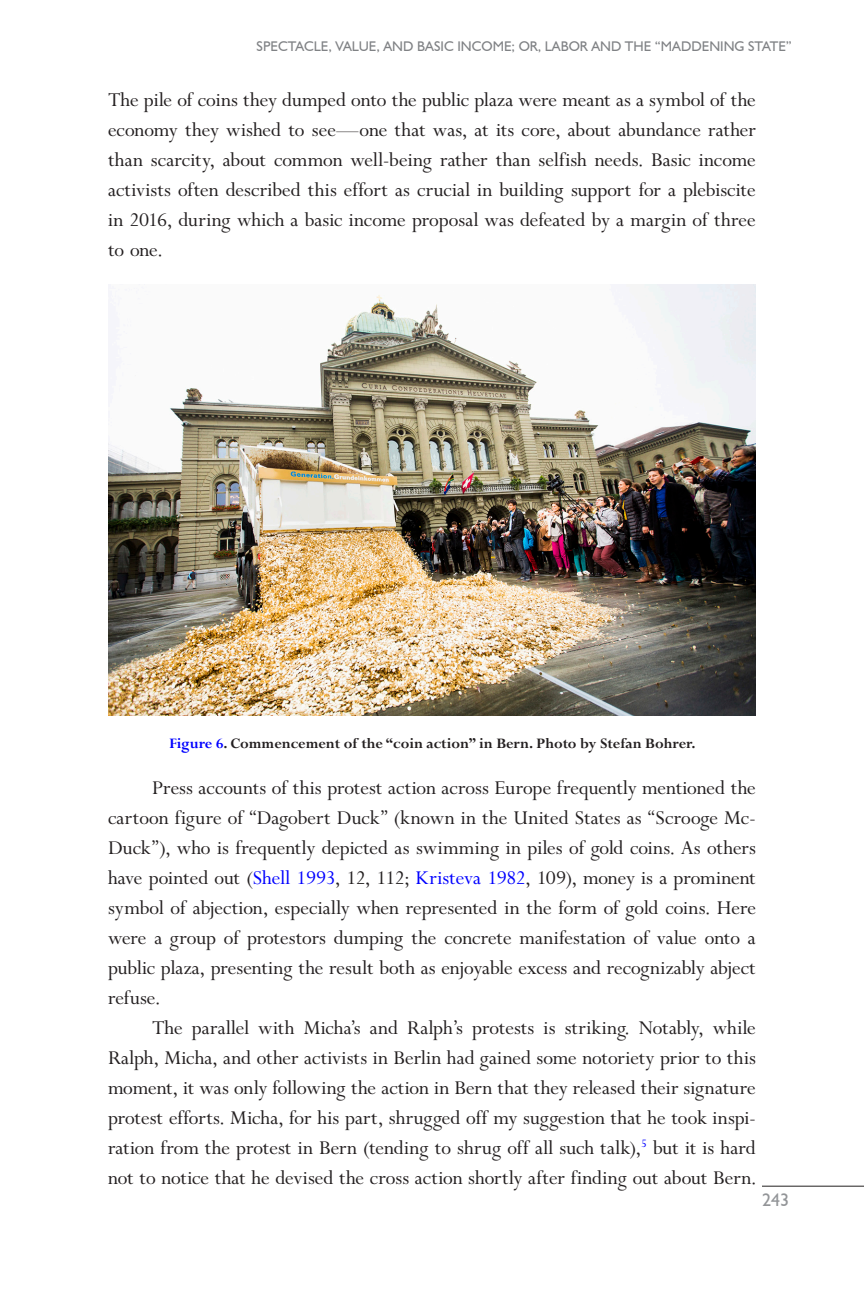
<style>
.page{position:relative;width:864px;height:1296px;background:#fff}
.page>*{position:absolute;margin:0;border:0;box-sizing:border-box;transform-origin:0 0}
.Regular_Paragraph{font:22px/30px "Perpetua MT Std";color:#231f20;text-align:justify}
.t1{font:18px "Humanist 521 BT";color:#939598}
.Figure_caption{font:700 16px "Perpetua MT Std";color:#231f20}
.t2{font:14px "Humanist 521 BT";color:#808285}
.s1{color:#00f}
</style>
<div class="page">
<hr style="left:762px;top:1186px;width:102px;height:1px;background:#231f20">
<img style="left:108px;top:284px;width:648px;height:432px">
<p class="t2" style="left:257px;top:37px;width:537px">SPECTACLE, VALUE, AND BASIC INCOME; OR, LABOR AND THE “MADDENING STATE”</p>
<p class="Regular_Paragraph" style="left:108px;top:85px;width:649px">The pile of coins they dumped onto the public plaza were meant as a symbol of the economy they wished to see—one that was, at its core, about abundance rather than scarcity, about common well-being rather than selfish needs. Basic income activists often described this effort as crucial in building support for a plebiscite in 2016, during which a basic income proposal was defeated by a margin of three to one.</p>
<p class="Figure_caption" style="left:169px;top:735px;width:528px"><span class="s1">Figure 6</span>. Commencement of the “coin action” in Bern. Photo by Stefan Bohrer.</p>
<p class="Regular_Paragraph" style="left:108px;top:773px;width:650px;text-indent:44px">Press accounts of this protest action across Europe frequently mentioned the cartoon figure of “Dagobert Duck” (known in the United States as “Scrooge Mc-Duck”), who is frequently depicted as swimming in piles of gold coins. As others have pointed out (<span class="s1">Shell 1993</span>, 12, 112; <span class="s1">Kristeva 1982</span>, 109), money is a prominent symbol of abjection, especially when represented in the form of gold coins. Here were a group of protestors dumping the concrete manifestation of value onto a public plaza, presenting the result both as enjoyable excess and recognizably abject refuse.</p>
<p class="Regular_Paragraph" style="left:108px;top:1013px;width:650px;text-indent:44px">The parallel with Micha’s and Ralph’s protests is striking. Notably, while Ralph, Micha, and other activists in Berlin had gained some notoriety prior to this moment, it was only following the action in Bern that they released their signature protest efforts. Micha, for his part, shrugged off my suggestion that he took inspi&shy;ration from the protest in Bern (tending to shrug off all such talk),<sup>5</sup> but it is hard not to notice that he devised the cross action shortly after finding out about Bern.</p>
<p class="t1" style="left:762px;top:1188px;width:29px">243</p>
</div>
